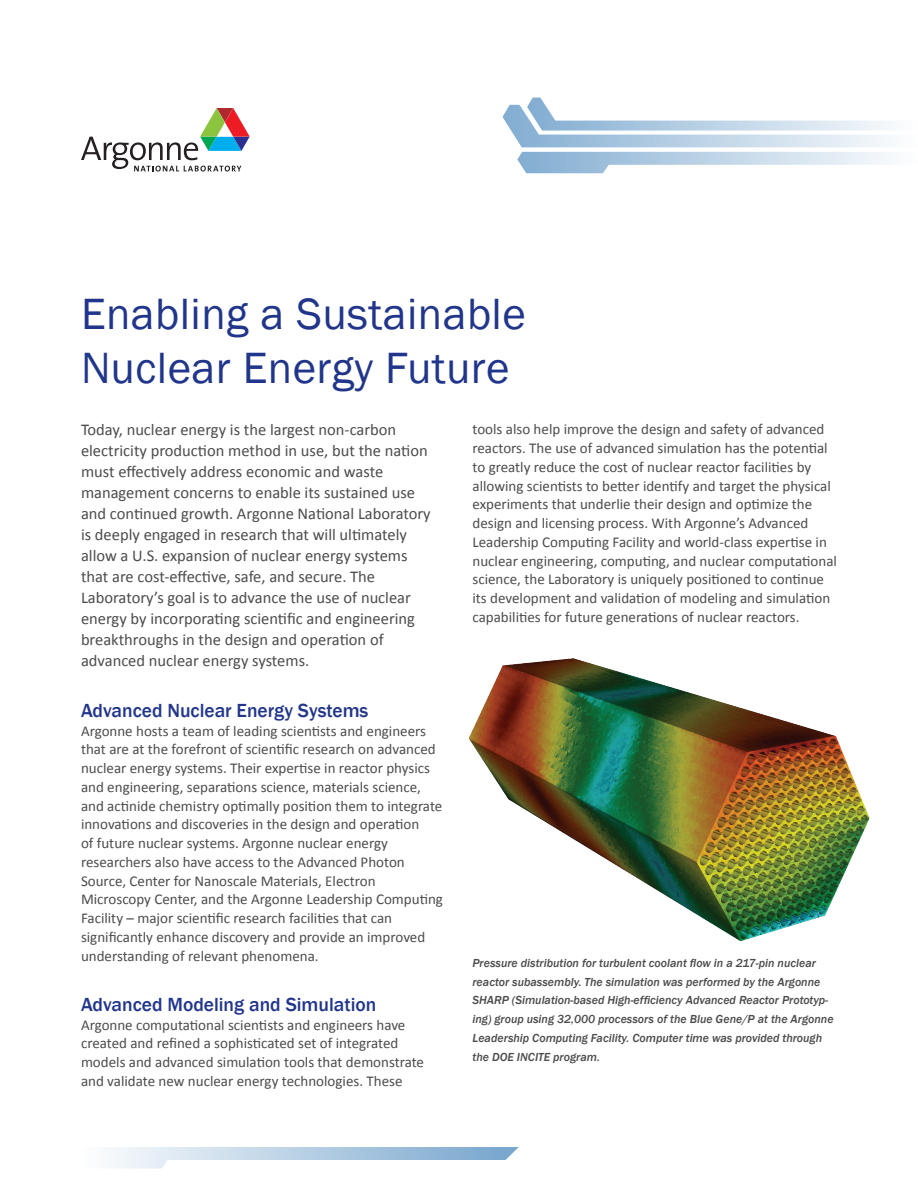
<style>
.page{position:relative;width:918px;height:1188px;background:#fff}
.page>*{position:absolute;margin:0;border:0;box-sizing:border-box;transform-origin:0 0}
.Fact_Sheet_Title{font:45px/54px "Franklin Gothic";letter-spacing:.01em;color:#21368b}
.First_Level_Heading{font:500 19.5px "Franklin Gothic";color:#21368b}
.Text_85__Gray{font:16.5px/21px "Calibri";color:#4b4c4d}
.Text_85__Gray-2{font:15px/18.8px "Calibri";color:#4b4c4d}
.First_Level_Heading-2{font:15px/18.8px "Calibri";color:#4b4c4d}
.Caption_Text{font:italic 500 12px/18.8px "Franklin Gothic";color:#4b4c4d}
</style>
<div class="page">
<svg style="left:502px;top:98px;width:387px;height:75px"></svg>
<svg style="left:111px;top:1147px;width:408px;height:21px"></svg>
<svg style="left:81px;top:108px;width:169px;height:64px"></svg>
<img style="left:468px;top:658px;width:402px;height:284px">
<p class="Fact_Sheet_Title" style="left:81px;top:287px;width:446px">Enabling a Sustainable<br>Nuclear Energy Future</p>
<p class="Text_85__Gray" style="left:81px;top:419px;width:351px">Today, nuclear energy is the largest non-carbon electricity production method in use, but the nation must effectively address economic and waste management concerns to enable its sustained use and continued growth. Argonne National Laboratory is deeply engaged in research that will ultimately allow a U.S. expansion of nuclear energy systems that are cost-effective, safe, and secure. The Laboratory’s goal is to advance the use of nuclear energy by incorporating scientific and engineering breakthroughs in the design and operation of advanced nuclear energy systems.</p>
<p class="First_Level_Heading" style="left:81px;top:698px;width:289px">Advanced Nuclear Energy Systems</p>
<p class="First_Level_Heading-2" style="left:81px;top:720px;width:364px">Argonne hosts a team of leading scientists and engineers that are at the forefront of scientific research on advanced nuclear energy systems. Their expertise in reactor physics and engineering, separations science, materials science, and actinide chemistry optimally position them to integrate innovations and discoveries in the design and operation<br>of future nuclear systems. Argonne nuclear energy researchers also have access to the Advanced Photon Source, Center for Nanoscale Materials, Electron Microscopy Center, and the Argonne Leadership Computing Facility – major scientific research facilities that can significantly enhance discovery and provide an improved understanding of relevant phenomena.</p>
<p class="First_Level_Heading" style="left:81px;top:992px;width:297px">Advanced Modeling and Simulation</p>
<p class="Text_85__Gray-2" style="left:81px;top:1015px;width:345px">Argonne computational scientists and engineers have created and refined a sophisticated set of integrated models and advanced simulation tools that demonstrate and validate new nuclear energy technologies. These</p>
<p class="Text_85__Gray-2" style="left:472px;top:419px;width:366px">tools also help improve the design and safety of advanced reactors. The use of advanced simulation has the potential to greatly reduce the cost of nuclear reactor facilities by allowing scientists to better identify and target the physical experiments that underlie their design and optimize the design and licensing process. With Argonne’s Advanced Leadership Computing Facility and world-class expertise in nuclear engineering, computing, and nuclear computational science, the Laboratory is uniquely positioned to continue its development and validation of modeling and simulation capabilities for future generations of nuclear reactors.</p>
<p class="Caption_Text" style="left:472px;top:954px;width:363px">Pressure distribution for turbulent coolant flow in a 217-pin nuclear reactor subassembly. The simulation was performed by the Argonne SHARP (Simulation-based High-efficiency Advanced Reactor Prototyp&shy;ing) group using 32,000 processors of the Blue Gene/P at the Argonne Leadership Computing Facility. Computer time was provided through the DOE INCITE program.</p>
</div>
